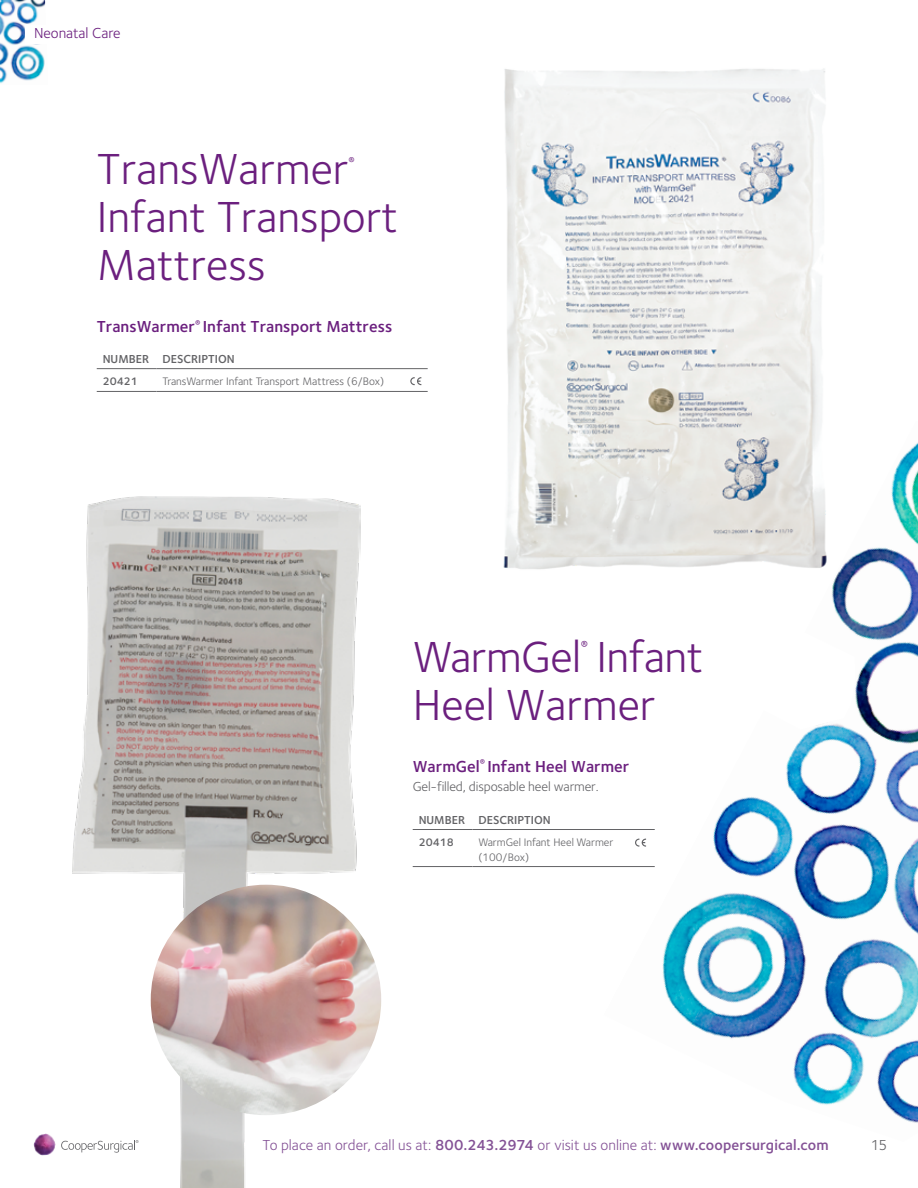
<style>
.page{position:relative;width:918px;height:1188px;background:#fff}
.page>*{position:absolute;margin:0;border:0;box-sizing:border-box;transform-origin:0 0}
._1SectionHeader{font:45px/48px "Foundry Sterling";color:#6b1f7e}
.t1{font:600 16.5px "Foundry Sterling";color:#6b1f7e}
.t2{font:15px "Foundry Sterling";letter-spacing:.005em;color:#845296}
.t3{font:15px "Foundry Sterling";color:#6b1f7e}
.t4{font:15px "Foundry Sterling";color:#636366}
.Product_Body{font:13.5px "Foundry Sterling";letter-spacing:-.01em;color:#636366}
._1SectionHeader-2{font:13.5px "Foundry Sterling";color:#6b1f7e}
.Product_Chart_Head_2{font:600 12px "Foundry Sterling";color:#636366}
._1SectionHeader-3{font:11.7px "Foundry Sterling";color:#6b1f7e}
.Product_Chart_Text_2{font:11.25px/14.2px "Foundry Sterling";color:#636366}
.Product_Chart_Text_2-2{font:600 11.25px "Foundry Sterling";color:#636366}
.s1{font-weight:600}
</style>
<div class="page">
<svg style="left:61px;top:1140px;width:12px;height:10px"></svg>
<img style="left:34px;top:1134px;width:22px;height:22px">
<img style="left:637px;top:442px;width:281px;height:681px">
<svg style="left:752px;top:630px;width:103px;height:100px"></svg>
<img style="left:73px;top:496px;width:287px;height:692px">
<hr style="left:97px;top:368px;width:60px;height:1px;background:#636366">
<hr style="left:157px;top:368px;width:271px;height:1px;background:#636366">
<hr style="left:97px;top:391px;width:60px;height:1px;background:#636366">
<hr style="left:157px;top:391px;width:271px;height:1px;background:#636366">
<svg style="left:410px;top:377px;width:11px;height:8px"></svg>
<hr style="left:413px;top:829px;width:60px;height:1px;background:#636366">
<hr style="left:473px;top:829px;width:182px;height:1px;background:#636366">
<hr style="left:413px;top:866px;width:60px;height:1px;background:#636366">
<hr style="left:473px;top:866px;width:182px;height:1px;background:#636366">
<img style="left:503px;top:69px;width:340px;height:525px">
<img style="left:151px;top:885px;width:230px;height:230px;border-radius:115px">
<img style="left:0;top:0;width:46px;height:84px">
<div style="left:25px;top:25px;width:24px;height:18px;background:#fff"></div>
<svg style="left:635px;top:839px;width:11px;height:8px"></svg>
<p class="t3" style="left:34px;top:24px;width:88px">Neonatal Care</p>
<p class="_1SectionHeader" style="left:97px;top:145px;width:253px">TransWarmer</p>
<p class="_1SectionHeader-3" style="left:349px;top:155px;width:8px">®</p>
<p class="_1SectionHeader" style="left:97px;top:193px;width:303px">Infant Transport<br>Mattress</p>
<p class="t1" style="left:97px;top:317px;width:297px">TransWarmer<sup>®</sup> Infant Transport Mattress</p>
<p class="Product_Chart_Head_2" style="left:103px;top:352px;width:48px">NUMBER</p>
<p class="Product_Chart_Head_2" style="left:163px;top:352px;width:74px">DESCRIPTION</p>
<p class="Product_Chart_Text_2-2" style="left:103px;top:375px;width:37px">20421</p>
<p class="Product_Chart_Text_2" style="left:163px;top:375px;width:223px">TransWarmer Infant Transport Mattress (6/Box)</p>
<p class="_1SectionHeader" style="left:413px;top:634px;width:292px">WarmGel Infant</p>
<p class="_1SectionHeader-2" style="left:581px;top:638px;width:9px">®</p>
<p class="_1SectionHeader" style="left:413px;top:682px;width:244px">Heel Warmer</p>
<p class="t1" style="left:413px;top:756px;width:218px">WarmGel<sup>®</sup> Infant Heel Warmer</p>
<p class="Product_Body" style="left:413px;top:779px;width:188px">Gel-filled, disposable heel warmer.</p>
<p class="Product_Chart_Head_2" style="left:419px;top:812px;width:48px">NUMBER</p>
<p class="Product_Chart_Head_2" style="left:479px;top:812px;width:74px">DESCRIPTION</p>
<p class="Product_Chart_Text_2-2" style="left:419px;top:836px;width:37px">20418</p>
<p class="Product_Chart_Text_2" style="left:479px;top:836px;width:136px">WarmGel Infant Heel Warmer (100/Box)</p>
<p class="t2" style="left:263px;top:1136px;width:567px">To place an order, call us at: <span class="s1">800.243.2974</span> or visit us online at: <span class="s1">www.coopersurgical.com</span></p>
<p class="t4" style="left:871px;top:1136px;width:18px">15</p>
</div>
